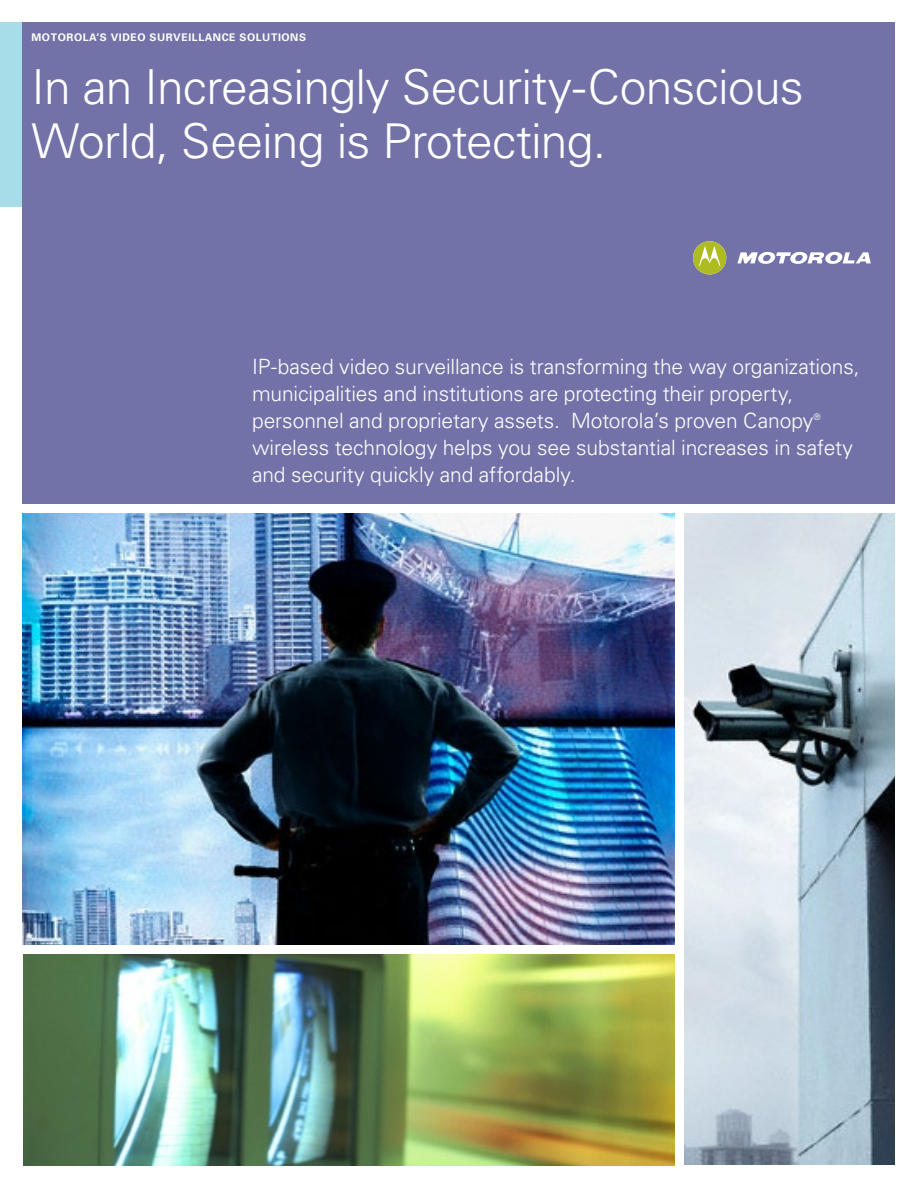
<style>
.page{position:relative;width:918px;height:1188px;background:#fff}
.page>*{position:absolute;margin:0;border:0;box-sizing:border-box;transform-origin:0 0}
.t1{font:300 48px/54px "Univers";letter-spacing:-.015em;color:#fff}
.t2{font:300 21px/27px "Univers";letter-spacing:-.005em;color:#fff}
.t3{font:700 10.5px "Univers";letter-spacing:.055em;color:#fff}
.t4{font:300 9px "Univers";color:#fff}
</style>
<div class="page">
<div style="left:0;top:22px;width:29px;height:185px;background:#a7dde9"></div>
<div style="left:22px;top:22px;width:874px;height:482px;background:#7372a8"></div>
<svg style="left:693px;top:241px;width:33px;height:33px"></svg>
<svg style="left:737px;top:252px;width:134px;height:12px"></svg>
<img style="left:684px;top:513px;width:211px;height:652px">
<img style="left:23px;top:513px;width:652px;height:432px">
<img style="left:23px;top:954px;width:652px;height:211px">
<p class="t3" style="left:32px;top:30px;width:276px">MOTOROLA’S VIDEO SURVEILLANCE SOLUTIONS</p>
<h1 class="t1" style="left:32px;top:60px;width:774px">In an Increasingly Security-Conscious<br>World, Seeing is Protecting.</h1>
<p class="t2" style="left:252px;top:353px;width:609px">IP-based video surveillance is transforming the way organizations, municipalities and institutions are protecting their property, personnel and proprietary assets. Motorola’s proven Canopy</p>
<p class="t4" style="left:813px;top:411px;width:9px">®</p>
<p class="t2" style="left:252px;top:434px;width:603px">wireless technology helps you see substantial increases in safety and security quickly and affordably.</p>
</div>
